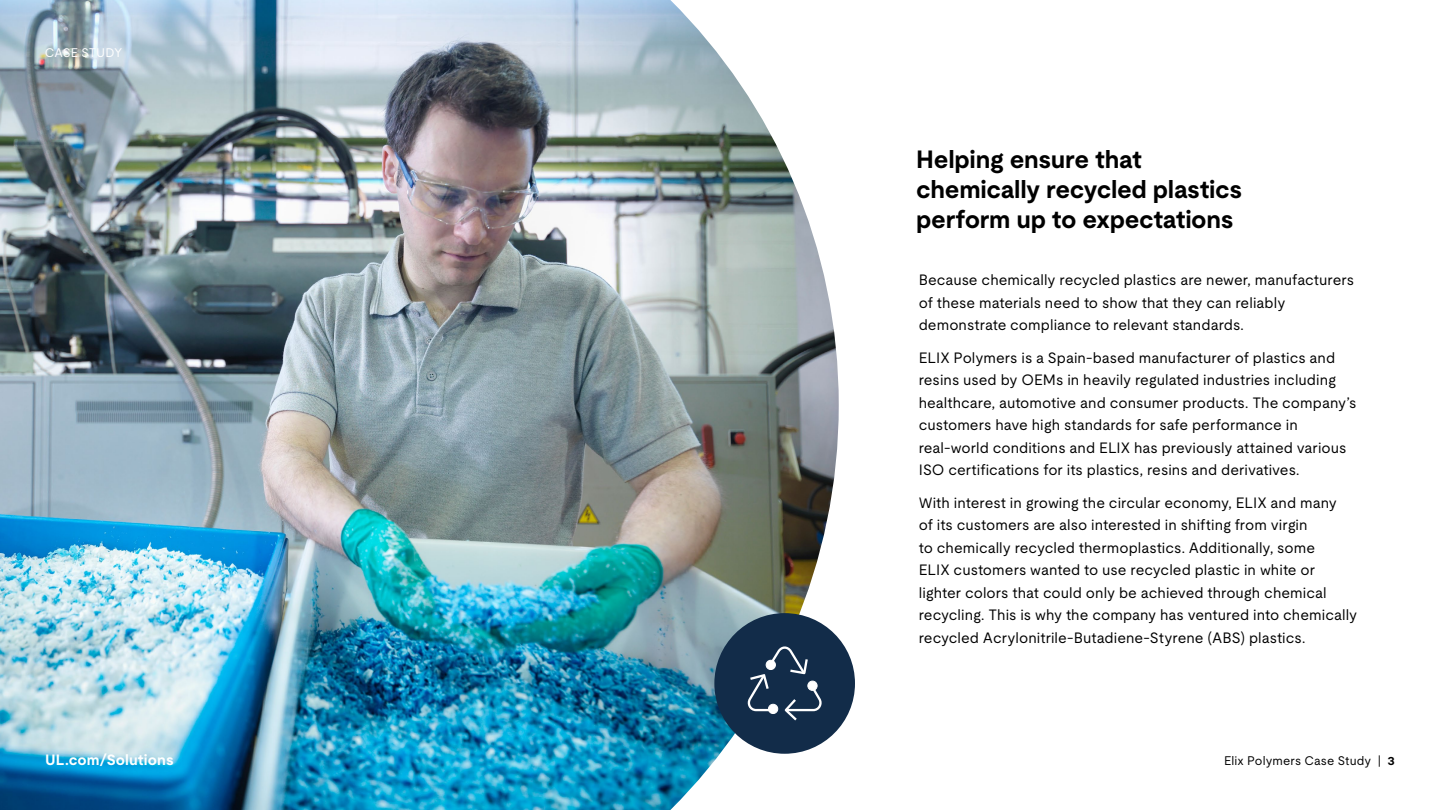
<style>
.page{position:relative;width:1440px;height:810px;background:#fff}
.page>*{position:absolute;margin:0;border:0;box-sizing:border-box;transform-origin:0 0}
.t1{font:700 25px/30px "UL Moderat";letter-spacing:-.015em;color:#000}
.t2{font:15px/22.5px "UL Moderat";color:#000}
.t3{font:700 15px "UL Moderat";letter-spacing:.005em;color:#fff}
.t4{font:12.5px "UL Moderat";letter-spacing:.01em;color:#000}
.t5{font:12.5px "UL Moderat";letter-spacing:.005em;color:#fff}
.s1{font-weight:700}
</style>
<div class="page">
<img style="left:0;top:0;width:839px;height:810px">
<div style="left:714px;top:613px;width:141px;height:141px;background:#122c49;border-radius:50%"></div>
<svg style="left:748px;top:646px;width:74px;height:75px"></svg>
<div style="left:766px;top:660px;width:9px;height:10px;background:#fff;border-radius:50%"></div>
<div style="left:766px;top:660px;width:10px;height:10px;border:1px solid #fff;border-radius:50%"></div>
<div style="left:768px;top:704px;width:10px;height:10px;background:#fff;border-radius:50%"></div>
<div style="left:768px;top:704px;width:10px;height:10px;border:1px solid #fff;border-radius:50%"></div>
<div style="left:808px;top:681px;width:9px;height:9px;background:#fff;border-radius:50%"></div>
<div style="left:808px;top:681px;width:9px;height:10px;border:1px solid #fff;border-radius:50%"></div>
<p class="t5" style="left:45px;top:43px;width:79px">CASE STUDY</p>
<p class="t3" style="left:45px;top:748px;width:130px">UL.com/Solutions</p>
<h1 class="t1" style="left:916px;top:144px;width:327px">Helping ensure that chemically recycled plastics perform up to expectations</h1>
<p class="t2" style="left:919px;top:268px;width:437px">Because chemically recycled plastics are newer, manufacturers of these materials need to show that they can reliably demonstrate compliance to relevant standards.</p>
<p class="t2" style="left:919px;top:346px;width:439px">ELIX Polymers is a Spain-based manufacturer of plastics and resins used by OEMs in heavily regulated industries including healthcare, automotive and consumer products. The company’s customers have high standards for safe performance in real-world conditions and ELIX has previously attained various ISO certifications for its plastics, resins and derivatives.</p>
<p class="t2" style="left:919px;top:491px;width:440px">With interest in growing the circular economy, ELIX and many<br>of its customers are also interested in shifting from virgin<br>to chemically recycled thermoplastics. Additionally, some<br>ELIX customers wanted to use recycled plastic in white or lighter colors that could only be achieved through chemical recycling. This is why the company has ventured into chemically recycled Acrylonitrile-Butadiene-Styrene (ABS) plastics.</p>
<p class="t4" style="left:1224px;top:751px;width:172px">Elix Polymers Case Study | <span class="s1">3</span></p>
</div>
